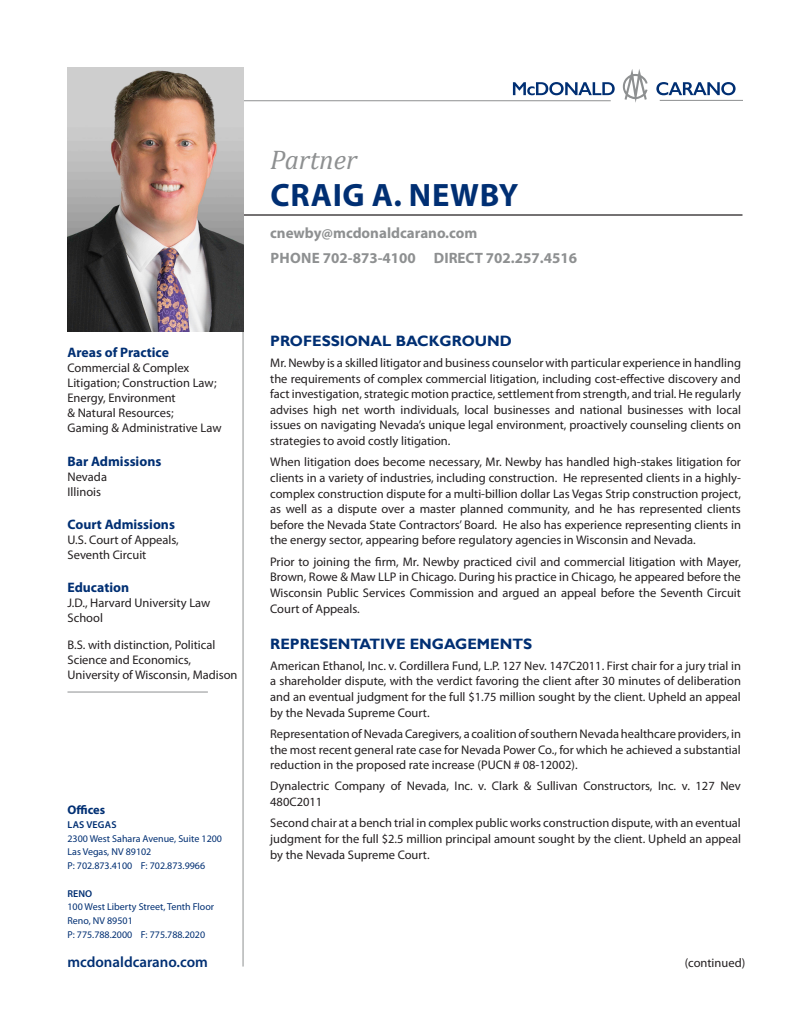
<style>
.page{position:relative;width:810px;height:1035px;background:#fff}
.page>*{position:absolute;margin:0;border:0;box-sizing:border-box;transform-origin:0 0}
.t1{font:700 32.5px "Myriad Pro";letter-spacing:.02em;color:#002f73}
.t2{font:italic 27px "Cambria";color:#8e9091}
.t3{font:700 15px/25px "Myriad Pro";color:#8e9091}
.t4{font:700 15px "Gill Sans";color:#002f73}
.t5{font:600 15px "Myriad Pro";color:#002f73}
.t6{font:700 13.75px "Myriad Pro";color:#002f73}
.t7{font:12.5px/15.6px "Myriad Pro";color:#231f20;text-align:justify}
.t8{font:700 12.5px "Myriad Pro";color:#002f73}
.t9{font:10px/13.8px "Myriad Pro";color:#002f73}
.t10{font:600 10px "Myriad Pro";letter-spacing:.02em;color:#002f73}
</style>
<div class="page">
<hr style="left:75px;top:214px;width:667px;height:2px;background:#231f20">
<hr style="left:243px;top:327px;width:1px;height:640px;background:#8e9091">
<hr style="left:68px;top:692px;width:140px;height:1px;background:#8e9091">
<svg style="left:513px;top:82px;width:102px;height:13px"></svg>
<svg style="left:656px;top:82px;width:80px;height:13px"></svg>
<hr style="left:187px;top:100px;width:424px;height:1px;background:#8e9091">
<hr style="left:660px;top:100px;width:82px;height:1px;background:#8e9091">
<svg style="left:623px;top:69px;width:25px;height:34px"></svg>
<img style="left:68px;top:68px;width:176px;height:263px">
<h2 class="t2" style="left:270px;top:141px;width:88px">Partner</h2>
<h1 class="t1" style="left:271px;top:174px;width:250px">CRAIG A. NEWBY</h1>
<p class="t3" style="left:270px;top:220px;width:308px">cnewby@mcdonaldcarano.com<br>PHONE 702-873-4100 DIRECT 702.257.4516</p>
<p class="t4" style="left:270px;top:332px;width:243px">PROFESSIONAL BACKGROUND</p>
<p class="t7" style="left:270px;top:355px;width:472px">Mr. Newby is a skilled litigator and business counselor with particular experience in handling the requirements of complex commercial litigation, including cost-effective discovery and fact investigation, strategic motion practice, settlement from strength, and trial. He regularly advises high net worth individuals, local businesses and national businesses with local issues on navigating Nevada’s unique legal environment, proactively counseling clients on strategies to avoid costly litigation.</p>
<p class="t7" style="left:270px;top:454px;width:472px">When litigation does become necessary, Mr. Newby has handled high-stakes litigation for clients in a variety of industries, including construction. He represented clients in a highly&shy;complex construction dispute for a multi-billion dollar Las Vegas Strip construction project, as well as a dispute over a master planned community, and he has represented clients before the Nevada State Contractors’ Board. He also has experience representing clients in the energy sector, appearing before regulatory agencies in Wisconsin and Nevada.</p>
<p class="t7" style="left:270px;top:553px;width:472px">Prior to joining the firm, Mr. Newby practiced civil and commercial litigation with Mayer, Brown, Rowe &amp; Maw LLP in Chicago. During his practice in Chicago, he appeared before the Wisconsin Public Services Commission and argued an appeal before the Seventh Circuit Court of Appeals.</p>
<p class="t4" style="left:270px;top:634px;width:264px">REPRESENTATIVE ENGAGEMENTS</p>
<p class="t7" style="left:270px;top:658px;width:472px">American Ethanol, Inc. v. Cordillera Fund, L.P. 127 Nev. 147C2011. First chair for a jury trial in a shareholder dispute, with the verdict favoring the client after 30 minutes of deliberation and an eventual judgment for the full $1.75 million sought by the client. Upheld an appeal by the Nevada Supreme Court.</p>
<p class="t7" style="left:270px;top:726px;width:472px">Representation of Nevada Caregivers, a coalition of southern Nevada healthcare providers, in the most recent general rate case for Nevada Power Co., for which he achieved a substantial reduction in the proposed rate increase (PUCN # 08-12002).</p>
<p class="t7" style="left:270px;top:778px;width:472px">Dynalectric Company of Nevada, Inc. v. Clark &amp; Sullivan Constructors, Inc. v. 127 Nev<br>480C2011</p>
<p class="t7" style="left:270px;top:815px;width:472px">Second chair at a bench trial in complex public works construction dispute, with an eventual judgment for the full $2.5 million principal amount sought by the client. Upheld an appeal by the Nevada Supreme Court.</p>
<p class="t6" style="left:68px;top:344px;width:103px">Areas of Practice</p>
<p class="t7" style="left:68px;top:360px;width:156px;line-height:15px;text-align:left">Commercial &amp; Complex<br>Litigation; Construction Law;<br>Energy, Environment<br>&amp; Natural Resources;<br>Gaming &amp; Administrative Law</p>
<p class="t6" style="left:68px;top:452px;width:95px">Bar Admissions</p>
<p class="t7" style="left:68px;top:469px;width:41px;line-height:15px">Nevada<br>Illinois</p>
<p class="t6" style="left:68px;top:515px;width:109px">Court Admissions</p>
<p class="t7" style="left:68px;top:532px;width:113px;line-height:15px">U.S. Court of Appeals,<br>Seventh Circuit</p>
<p class="t6" style="left:68px;top:579px;width:63px">Education</p>
<p class="t7" style="left:68px;top:595px;width:144px;line-height:15px">J.D., Harvard University Law<br>School</p>
<p class="t7" style="left:68px;top:637px;width:172px;line-height:15px;text-align:left">B.S. with distinction, Political<br>Science and Economics,<br>University of Wisconsin, Madison</p>
<p class="t8" style="left:68px;top:802px;width:39px">Offices</p>
<p class="t10" style="left:68px;top:818px;width:51px">LAS VEGAS</p>
<p class="t9" style="left:67px;top:831px;width:156px">2300 West Sahara Avenue, Suite 1200<br>Las Vegas, NV 89102<br>P: 702.873.4100 F: 702.873.9966</p>
<p class="t10" style="left:67px;top:887px;width:26px">RENO</p>
<p class="t9" style="left:67px;top:900px;width:148px">100 West Liberty Street, Tenth Floor<br>Reno, NV 89501<br>P: 775.788.2000 F: 775.788.2020</p>
<p class="t5" style="left:68px;top:953px;width:142px">mcdonaldcarano.com</p>
<p class="t7" style="left:685px;top:955px;width:62px">(continued)</p>
</div>
